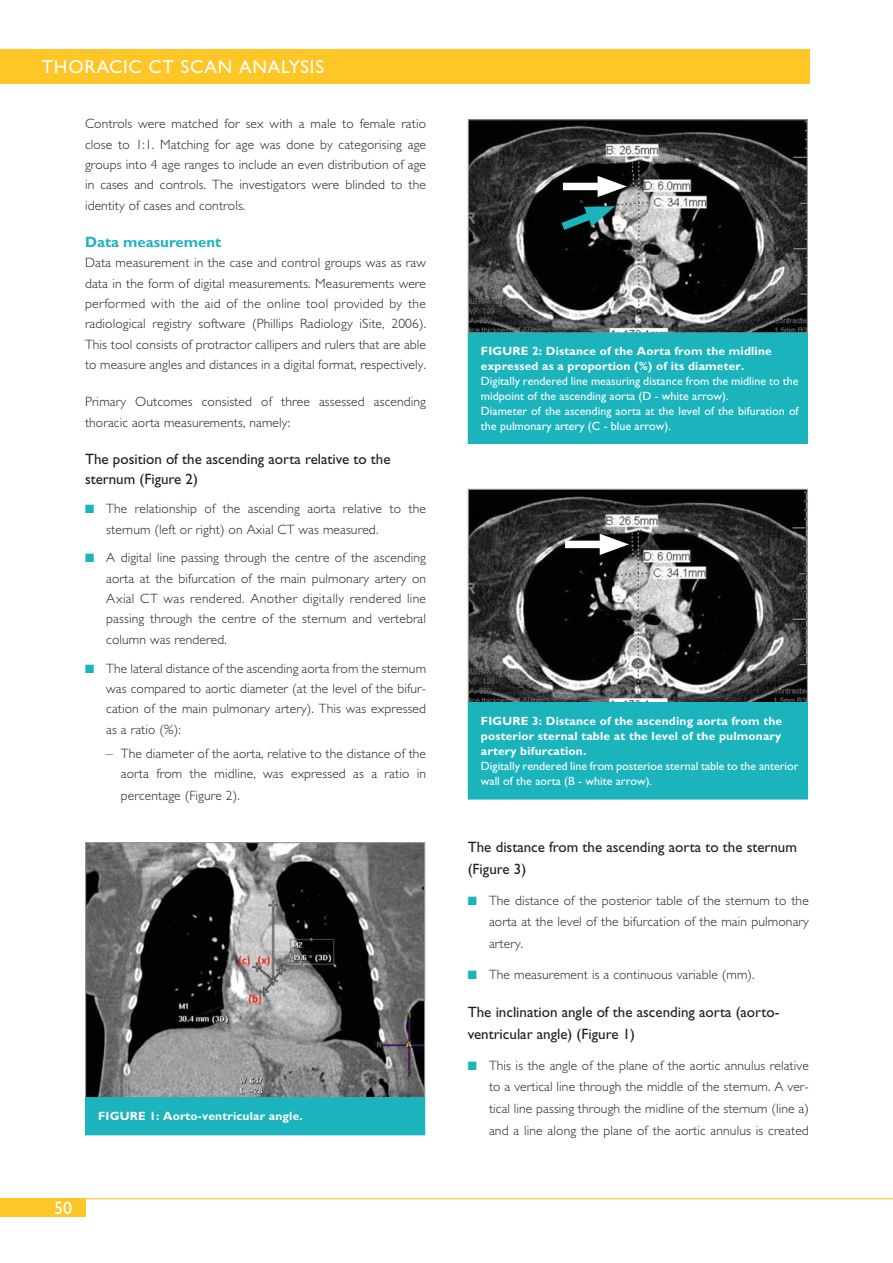
<style>
.page{position:relative;width:893px;height:1263px;background:#fff}
.page>*{position:absolute;margin:0;border:0;box-sizing:border-box;transform-origin:0 0}
.t1{font:18.75px "Gill Sans Std";letter-spacing:.04em;color:#fff}
.t2{font:18px "Gill Sans Std";color:#fff}
.t3{font:15px/21.9px "Gill Sans Std";color:#231f20}
.t4{font:700 15px "Gill Sans Std";color:#1bb3bc}
.t5{font:300 13.5px/20.4px "Gill Sans Std";letter-spacing:.01em;color:#231f20;text-align:justify}
.t6{font:12px/15px "Gill Sans Std";color:#fff}
.t7{font:700 12px/15px "Gill Sans Std";letter-spacing:.015em;color:#fff}
.s1{color:#1bb3bc}
</style>
<div class="page">
<hr style="left:85px;top:1198px;width:808px;height:1px;background:#ffc628">
<div style="left:0;top:1198px;width:85px;height:19px;background:#ffc628"></div>
<div style="left:0;top:50px;width:809px;height:34px;background:#ffc628"></div>
<img style="left:87px;top:844px;width:336px;height:252px">
<div style="left:85px;top:842px;width:340px;height:256px;border:1px solid #939598"></div>
<div style="left:86px;top:1098px;width:339px;height:37px;background:#1bb3bc"></div>
<div style="left:85px;top:1097px;width:340px;height:38px;border:1px solid #1bb3bc"></div>
<img style="left:470px;top:121px;width:336px;height:211px">
<div style="left:468px;top:119px;width:340px;height:215px;border:1px solid #939598"></div>
<div style="left:468px;top:333px;width:339px;height:110px;background:#1bb3bc"></div>
<div style="left:468px;top:333px;width:340px;height:111px;border:1px solid #1bb3bc"></div>
<div style="left:563px;top:183px;width:47px;height:7px;background:#fff"></div>
<svg style="left:597px;top:176px;width:30px;height:21px"></svg>
<svg style="left:553px;top:203px;width:62px;height:33px"></svg>
<img style="left:470px;top:491px;width:336px;height:210px">
<div style="left:468px;top:489px;width:340px;height:214px;border:1px solid #939598"></div>
<div style="left:468px;top:703px;width:339px;height:96px;background:#1bb3bc"></div>
<div style="left:468px;top:702px;width:340px;height:98px;border:1px solid #1bb3bc"></div>
<div style="left:565px;top:541px;width:47px;height:7px;background:#fff"></div>
<svg style="left:600px;top:534px;width:29px;height:21px"></svg>
<h1 class="t1" style="left:42px;top:60px;width:284px">THORACIC CT SCAN ANALYSIS</h1>
<p class="t5" style="left:85px;top:115px;width:343px">Controls were matched for sex with a male to female ratio close to 1:1. Matching for age was done by categorising age groups into 4 age ranges to include an even distribution of age in cases and controls. The investigators were blinded to the identity of cases and controls.</p>
<p class="t4" style="left:85px;top:236px;width:138px">Data measurement</p>
<p class="t5" style="left:85px;top:254px;width:343px">Data measurement in the case and control groups was as raw data in the form of digital measurements. Measurements were performed with the aid of the online tool provided by the radiological registry software (Phillips Radiology iSite, 2006).<br>This tool consists of protractor callipers and rulers that are able to measure angles and distances in a digital format, respectively.</p>
<p class="t5" style="left:85px;top:393px;width:343px">Primary Outcomes consisted of three assessed ascending thoracic aorta measurements, namely:</p>
<p class="t3" style="left:85px;top:450px;width:307px;line-height:20.4px">The position of the ascending aorta relative to the sternum (Figure 2)</p>
<p class="t5" style="left:106px;top:500px;width:321px;text-indent:-21px"><span class="s1">■</span> The relationship of the ascending aorta relative to the sternum (left or right) on Axial CT was measured.</p>
<p class="t5" style="left:106px;top:549px;width:321px;text-indent:-21px"><span class="s1">■</span> A digital line passing through the centre of the ascending aorta at the bifurcation of the main pulmonary artery on Axial CT was rendered. Another digitally rendered line passing through the centre of the sternum and vertebral column was rendered.</p>
<p class="t5" style="left:106px;top:659px;width:321px;text-indent:-21px"><span class="s1">■</span> The lateral distance of the ascending aorta from the sternum was compared to aortic diameter (at the level of the bifur&shy;cation of the main pulmonary artery). This was expressed as a ratio (%):</p>
<p class="t5" style="left:121px;top:745px;width:307px;text-indent:-15px">– The diameter of the aorta, relative to the distance of the aorta from the midline, was expressed as a ratio in percentage (Figure 2).</p>
<p class="t7" style="left:98px;top:1110px;width:206px">FIGURE 1: Aorto-ventricular angle.</p>
<h2 class="t2" style="left:54px;top:1201px;width:19px">50</h2>
<p class="t7" style="left:481px;top:345px;width:292px">FIGURE 2: Distance of the Aorta from the midline expressed as a proportion (%) of its diameter.</p>
<p class="t6" style="left:481px;top:375px;width:319px">Digitally rendered line measuring distance from the midline to the midpoint of the ascending aorta (D - white arrow).<br>Diameter of the ascending aorta at the level of the bifuration of the pulmonary artery (C - blue arrow).</p>
<p class="t7" style="left:481px;top:714px;width:303px;text-align:justify">FIGURE 3: Distance of the ascending aorta from the posterior sternal table at the level of the pulmonary artery bifurcation.</p>
<p class="t6" style="left:481px;top:759px;width:319px">Digitally rendered line from posterioe sternal table to the anterior wall of the aorta (B - white arrow).</p>
<p class="t3" style="left:468px;top:838px;width:331px">The distance from the ascending aorta to the sternum (Figure 3)</p>
<p class="t5" style="left:489px;top:890px;width:321px;line-height:21.9px;text-indent:-21px"><span class="s1">■</span> The distance of the posterior table of the sternum to the aorta at the level of the bifurcation of the main pulmonary artery.</p>
<p class="t5" style="left:468px;top:965px;width:288px"><span class="s1">■</span> The measurement is a continuous variable (mm).</p>
<p class="t3" style="left:468px;top:1003px;width:313px">The inclination angle of the ascending aorta (aorto&shy;ventricular angle) (Figure 1)</p>
<p class="t5" style="left:489px;top:1055px;width:321px;line-height:21.9px;text-indent:-21px"><span class="s1">■</span> This is the angle of the plane of the aortic annulus relative to a vertical line through the middle of the sternum. A ver&shy;tical line passing through the midline of the sternum (line a) and a line along the plane of the aortic annulus is created</p>
</div>
